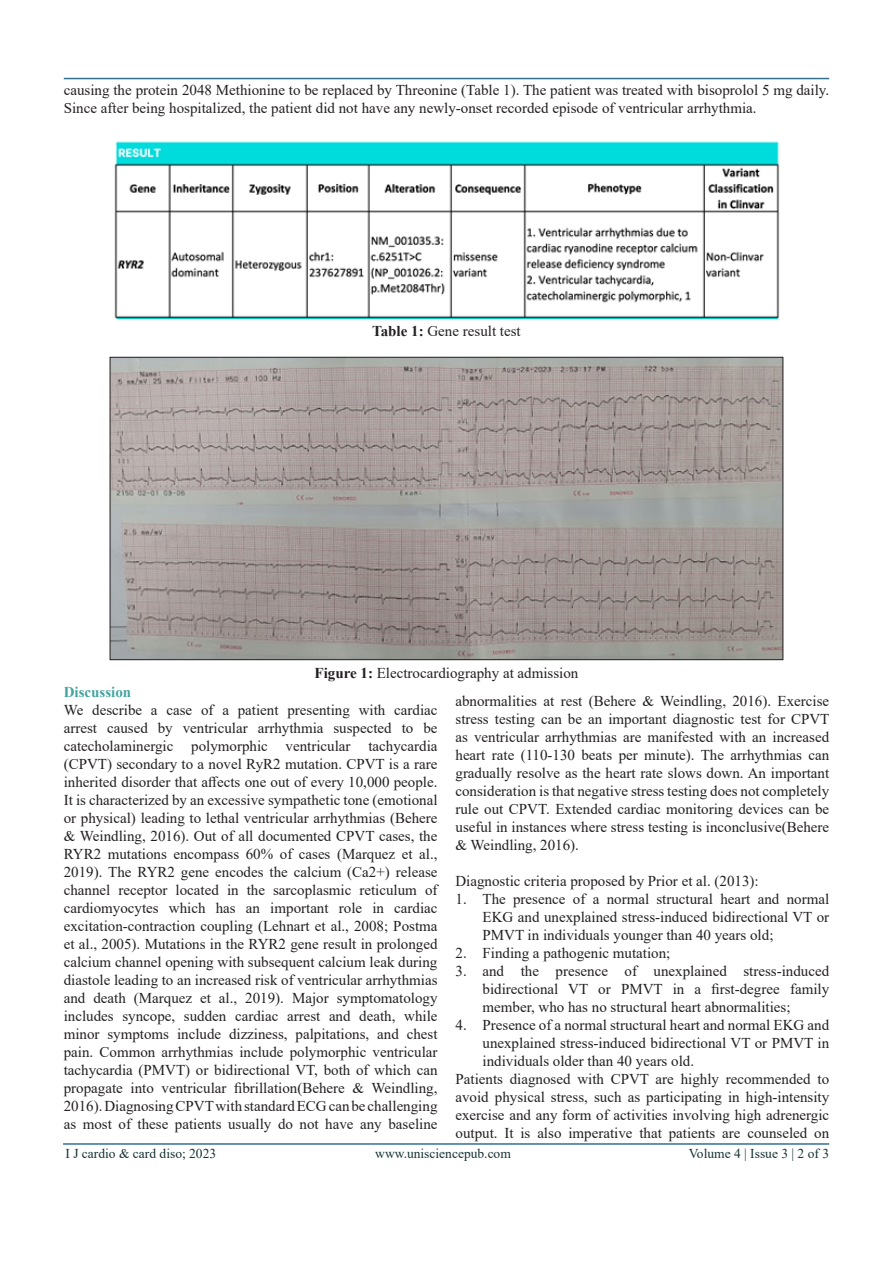
<style>
.page{position:relative;width:893px;height:1263px;background:#fff}
.page>*{position:absolute;margin:0;border:0;box-sizing:border-box;transform-origin:0 0}
.t1{font:15px/18px "Times New Roman";color:#231f20;text-align:justify}
.t2{font:700 15px "Times New Roman";color:#45a49f}
.t3{font:13.5px "Times New Roman";color:#163233}
.s1{font-weight:700}
</style>
<div class="page">
<hr style="left:63px;top:1143px;width:766px;height:2px;background:#33718f">
<hr style="left:64px;top:78px;width:765px;height:1px;background:#33718f">
<img style="left:114px;top:141px;width:666px;height:177px">
<img style="left:112px;top:359px;width:669px;height:299px">
<p class="t1" style="left:64px;top:81px;width:767px">causing the protein 2048 Methionine to be replaced by Threonine (Table 1). The patient was treated with bisoprolol 5 mg daily.<br>Since after being hospitalized, the patient did not have any newly-onset recorded episode of ventricular arrhythmia.</p>
<p class="t1" style="left:372px;top:322px;width:150px"><span class="s1">Table 1:</span> Gene result test</p>
<p class="t1" style="left:315px;top:663px;width:265px"><span class="s1">Figure 1:</span> Electrocardiography at admission</p>
<p class="t2" style="left:64px;top:681px;width:69px">Discussion</p>
<p class="t1" style="left:64px;top:700px;width:375px">We describe a case of a patient presenting with cardiac arrest caused by ventricular arrhythmia suspected to be catecholaminergic polymorphic ventricular tachycardia (CPVT) secondary to a novel RyR2 mutation. CPVT is a rare inherited disorder that affects one out of every 10,000 people.<br>It is characterized by an excessive sympathetic tone (emotional or physical) leading to lethal ventricular arrhythmias (Behere &amp; Weindling, 2016). Out of all documented CPVT cases, the RYR2 mutations encompass 60% of cases (Marquez et al., 2019). The RYR2 gene encodes the calcium (Ca2+) release channel receptor located in the sarcoplasmic reticulum of cardiomyocytes which has an important role in cardiac excitation-contraction coupling (Lehnart et al., 2008; Postma et al., 2005). Mutations in the RYR2 gene result in prolonged calcium channel opening with subsequent calcium leak during diastole leading to an increased risk of ventricular arrhythmias and death (Marquez et al., 2019). Major symptomatology includes syncope, sudden cardiac arrest and death, while minor symptoms include dizziness, palpitations, and chest pain. Common arrhythmias include polymorphic ventricular tachycardia (PMVT) or bidirectional VT, both of which can propagate into ventricular fibrillation(Behere &amp; Weindling, 2016). Diagnosing CPVT with standard ECG can be challenging as most of these patients usually do not have any baseline</p>
<p class="t1" style="left:455px;top:691px;width:375px">abnormalities at rest (Behere &amp; Weindling, 2016). Exercise stress testing can be an important diagnostic test for CPVT as ventricular arrhythmias are manifested with an increased heart rate (110-130 beats per minute). The arrhythmias can gradually resolve as the heart rate slows down. An important consideration is that negative stress testing does not completely rule out CPVT. Extended cardiac monitoring devices can be useful in instances where stress testing is inconclusive(Behere &amp; Weindling, 2016).</p>
<p class="t1" style="left:455px;top:871px;width:305px">Diagnostic criteria proposed by Prior et al. (2013):</p>
<p class="t1" style="left:482px;top:889px;width:348px;text-indent:-27px">1. The presence of a normal structural heart and normal EKG and unexplained stress-induced bidirectional VT or PMVT in individuals younger than 40 years old;</p>
<p class="t1" style="left:455px;top:943px;width:216px">2. Finding a pathogenic mutation;</p>
<p class="t1" style="left:482px;top:961px;width:348px;text-indent:-27px">3. and the presence of unexplained stress-induced bidirectional VT or PMVT in a first-degree family member, who has no structural heart abnormalities;</p>
<p class="t1" style="left:482px;top:1015px;width:348px;text-indent:-27px">4. Presence of a normal structural heart and normal EKG and unexplained stress-induced bidirectional VT or PMVT in individuals older than 40 years old.</p>
<p class="t1" style="left:455px;top:1069px;width:375px">Patients diagnosed with CPVT are highly recommended to avoid physical stress, such as participating in high-intensity exercise and any form of activities involving high adrenergic output. It is also imperative that patients are counseled on</p>
<p class="t3" style="left:65px;top:1143px;width:152px">I J cardio &amp; card diso; 2023</p>
<p class="t3" style="left:375px;top:1143px;width:137px">www.unisciencepub.com</p>
<p class="t3" style="left:689px;top:1143px;width:142px">Volume 4 | Issue 3 | 2 of 3</p>
</div>
